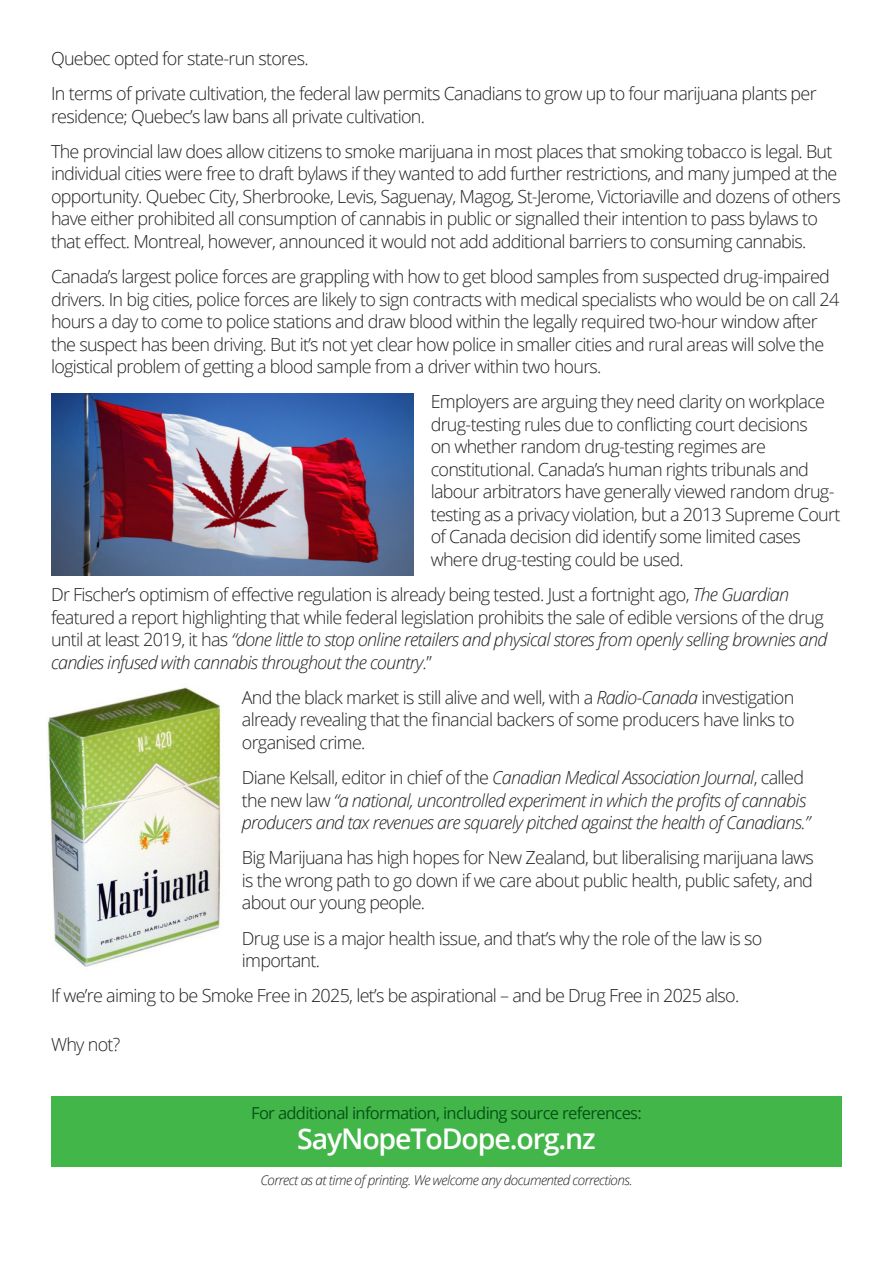
<style>
.page{position:relative;width:893px;height:1263px;background:#fff}
.page>*{position:absolute;margin:0;border:0;box-sizing:border-box;transform-origin:0 0}
.t1{font:600 28.5px "Open Sans";letter-spacing:-.04em;color:#fff}
.Body_Copy{font:300 18px/22.5px "Open Sans";letter-spacing:-.04em;color:#231f20}
.Body_Copy-2{font:italic 300 18px/22.5px "Open Sans";letter-spacing:-.04em;color:#231f20}
.t2{font:16.5px "Open Sans";letter-spacing:-.04em;color:#065417}
.t3{font:italic 300 13.5px "Open Sans";letter-spacing:-.04em;color:#231f20}
.s1{font-style:italic}
.s2{font-style:normal}
</style>
<div class="page">
<div style="left:51px;top:1096px;width:791px;height:70px;background:#42b649"></div>
<img style="left:51px;top:394px;width:363px;height:181px">
<img style="left:47px;top:687px;width:174px;height:280px">
<p class="Body_Copy" style="left:51px;top:47px;width:259px">Quebec opted for state-run stores.</p>
<p class="Body_Copy" style="left:51px;top:82px;width:767px">In terms of private cultivation, the federal law permits Canadians to grow up to four marijuana plants per residence; Quebec’s law bans all private cultivation.</p>
<p class="Body_Copy" style="left:51px;top:140px;width:791px">The provincial law does allow citizens to smoke marijuana in most places that smoking tobacco is legal. But individual cities were free to draft bylaws if they wanted to add further restrictions, and many jumped at the opportunity. Quebec City, Sherbrooke, Levis, Saguenay, Magog, St-Jerome, Victoriaville and dozens of others have either prohibited all consumption of cannabis in public or signalled their intention to pass bylaws to that effect. Montreal, however, announced it would not add additional barriers to consuming cannabis.</p>
<p class="Body_Copy" style="left:51px;top:265px;width:790px">Canada’s largest police forces are grappling with how to get blood samples from suspected drug-impaired drivers. In big cities, police forces are likely to sign contracts with medical specialists who would be on call 24 hours a day to come to police stations and draw blood within the legally required two-hour window after the suspect has been driving. But it’s not yet clear how police in smaller cities and rural areas will solve the logistical problem of getting a blood sample from a driver within two hours.</p>
<p class="Body_Copy" style="left:431px;top:390px;width:411px">Employers are arguing they need clarity on workplace drug-testing rules due to conflicting court decisions<br>on whether random drug-testing regimes are constitutional. Canada’s human rights tribunals and labour arbitrators have generally viewed random drug&shy;testing as a privacy violation, but a 2013 Supreme Court of Canada decision did identify some limited cases where drug-testing could be used.</p>
<p class="Body_Copy" style="left:51px;top:583px;width:778px">Dr Fischer’s optimism of effective regulation is already being tested. Just a fortnight ago, <span class="s1">The Guardian </span>featured a report highlighting that while federal legislation prohibits the sale of edible versions of the drug until at least 2019, it has <span class="s1">“done little to stop online retailers and physical stores from openly selling brownies and candies infused with cannabis throughout the country.</span>”</p>
<p class="Body_Copy" style="left:242px;top:686px;width:554px;text-align:justify">And the black market is still alive and well, with a <span class="s1">Radio-Canada</span> investigation already revealing that the financial backers of some producers have links to organised crime.</p>
<p class="Body_Copy-2" style="left:242px;top:766px;width:570px"><span class="s2">Diane Kelsall, editor in chief of the</span> Canadian Medical Association Journal<span class="s2">, called the new law</span> “a national, uncontrolled experiment in which the profits of cannabis producers and tax revenues are squarely pitched against the health of Canadians.”</p>
<p class="Body_Copy" style="left:242px;top:846px;width:574px;text-align:justify">Big Marijuana has high hopes for New Zealand, but liberalising marijuana laws is the wrong path to go down if we care about public health, public safety, and about our young people.</p>
<p class="Body_Copy" style="left:242px;top:926px;width:522px">Drug use is a major health issue, and that’s why the role of the law is so important.</p>
<p class="Body_Copy" style="left:51px;top:984px;width:690px">If we’re aiming to be Smoke Free in 2025, let’s be aspirational – and be Drug Free in 2025 also.</p>
<p class="Body_Copy" style="left:51px;top:1032px;width:71px">Why not?</p>
<p class="t2" style="left:251px;top:1102px;width:392px">For additional information, including source references:</p>
<p class="t1" style="left:297px;top:1119px;width:300px">SayNopeToDope.org.nz</p>
<p class="t3" style="left:260px;top:1171px;width:374px">Correct as at time of printing. We welcome any documented corrections.</p>
</div>
